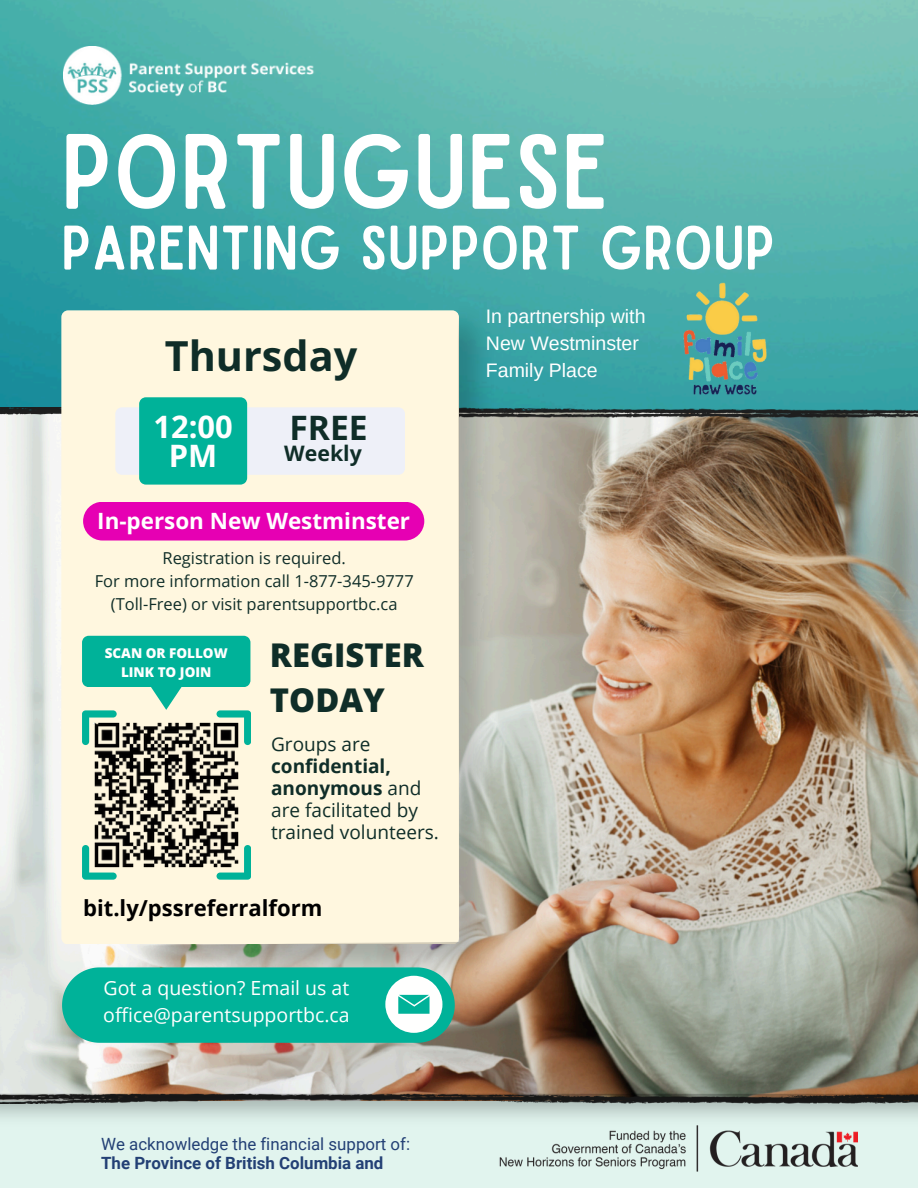
<style>
.page{position:relative;width:918px;height:1188px;background:#e1f4ee}
.page>*{position:absolute;margin:0;border:0;box-sizing:border-box;transform-origin:0 0}
.t1{font:102.15px "Sailors";letter-spacing:.005em;color:#fff}
.t2{font:60px "Sailors";letter-spacing:.005em;color:#fff}
.t3{font:700 41.4px "Open Sans";color:#0f2d28}
.t4{font:700 33.6px "Open Sans";color:#0f2d28}
.t5{font:800 32.7px/45px "Open Sans";color:#0f2d28}
.t6{font:700 30.9px/28.3px "Open Sans";color:#fff;text-align:center}
.t7{font:700 22.5px "Open Sans";color:#fff}
.t8{font:700 22.05px "Open Sans";color:#000}
.t9{font:700 21.3px "Open Sans";color:#0f2d28}
.t10{font:19.5px/27px "Open Sans";color:#fff}
.t11{font:19.5px/27px "Arimo";color:#fff}
.t12{font:19.05px/22px "Open Sans";color:#0f2d28}
.t13{font:16.95px/19.8px "Roboto";color:#234075}
.t14{font:16.5px/22.6px "Open Sans";color:#0f2d28;text-align:center}
.t15{font:800 13.5px/18.6px "Open Sans";color:#fff;text-align:center}
.s1{font-weight:700}
</style>
<div class="page">
<img style="left:0;top:0;width:918px;height:407px">
<img style="left:0;top:407px;width:918px;height:637px">
<img style="left:0;top:1044px;width:918px;height:99px">
<div style="left:61px;top:310px;width:398px;height:634px;background:#fff7df;border-radius:7px"></div>
<img style="left:131px;top:303px;width:368px;height:679px">
<svg style="left:115px;top:397px;width:290px;height:88px"></svg>
<svg style="left:82px;top:845px;width:35px;height:35px"></svg>
<svg style="left:217px;top:845px;width:34px;height:35px"></svg>
<svg style="left:82px;top:636px;width:169px;height:109px"></svg>
<img style="left:88px;top:719px;width:156px;height:152px">
<div style="left:83px;top:502px;width:341px;height:39px;background:#e600b3;border-radius:19px"></div>
<svg style="left:62px;top:967px;width:393px;height:76px;background:#1bb7a1"></svg>
<img style="left:497px;top:1119px;width:360px;height:53px">
<img style="left:63px;top:46px;width:254px;height:59px">
<img style="left:677px;top:279px;width:95px;height:120px">
<p class="t1" style="left:61px;top:134px;width:549px">PORTUGUESE</p>
<p class="t2" style="left:61px;top:226px;width:715px">PARENTING SUPPORT GROUP</p>
<p class="t3" style="left:165px;top:327px;width:194px">Thursday</p>
<p class="t6" style="left:153px;top:412px;width:81px">12:00<br>PM</p>
<h6 class="t4" style="left:289px;top:404px;width:80px">FREE</h6>
<h5 class="t9" style="left:284px;top:439px;width:79px">Weekly</h5>
<p class="t7" style="left:97px;top:505px;width:314px">In-person New Westminster</p>
<h6 class="t14" style="left:163px;top:547px;width:185px">Registration is required.</h6>
<h3 class="t14" style="left:95px;top:569px;width:321px">For more information call 1-877-345-9777 (Toll-Free) or visit parentsupportbc.ca</h3>
<h4 class="t15" style="left:105px;top:643px;width:125px">SCAN OR FOLLOW<br>LINK TO JOIN</h4>
<h5 class="t5" style="left:270px;top:632px;width:155px">REGISTER<br>TODAY</h5>
<h4 class="t12" style="left:271px;top:732px;width:169px">Groups are <span class="s1">confidential, anonymous</span> and are facilitated by trained volunteers.</h4>
<h4 class="t8" style="left:83px;top:893px;width:241px">bit.ly/pssreferralform</h4>
<h5 class="t10" style="left:103px;top:974px;width:248px">Got a question? Email us at office@parentsupportbc.ca</h5>
<p class="t13" style="left:101px;top:1134px;width:310px">We acknowledge the financial support of:<br><span class="s1">The Province of British Columbia and</span></p>
<p class="t11" style="left:486px;top:302px;width:161px">In partnership with<br>New Westminster<br>Family Place</p>
</div>
